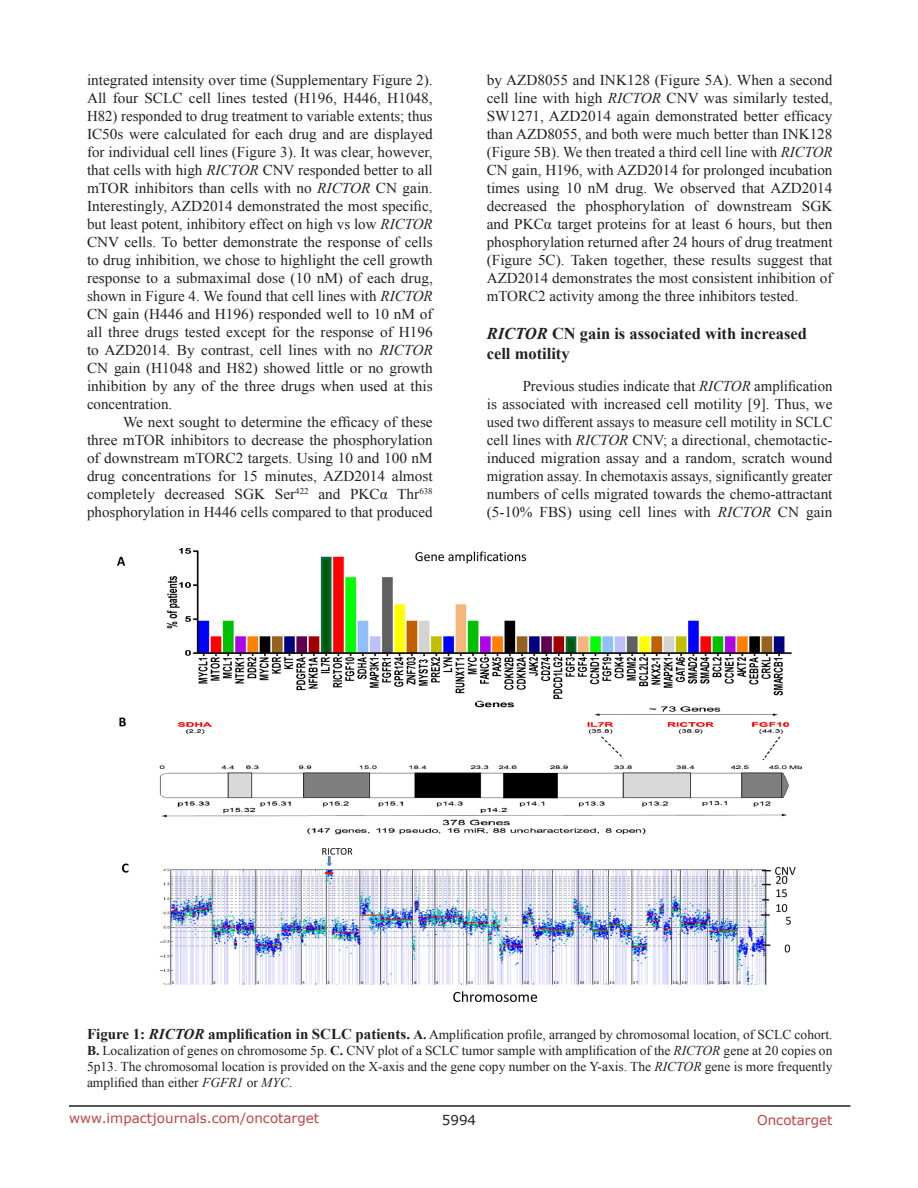
<style>
.page{position:relative;width:918px;height:1188px;background:#fff}
.page>*{position:absolute;margin:0;border:0;box-sizing:border-box;transform-origin:0 0}
.SubHeading{font:700 16.5px/19.8px "Times New Roman";color:#231f20}
.BodyText{font:15px/18px "Times New Roman";color:#231f20;text-align:justify}
.figuretext{font:13.5px/16.2px "Times New Roman";color:#231f20;text-align:justify}
.t1{font:13.5px "Verdana";color:#c24141}
.t2{font:13.5px "Verdana";color:#231f20}
.s1{font-style:italic}
.s2{font-weight:700;font-size:15px}
.s3{font-weight:700;font-style:italic;font-size:15px}
.s4{font-weight:700}
</style>
<div class="page">
<hr style="left:69px;top:1105px;width:781px;height:2px;background:#231f20">
<img style="left:118px;top:548px;width:684px;height:453px">
<p class="BodyText" style="left:87px;top:71px;width:347px">integrated intensity over time (Supplementary Figure 2).<br>All four SCLC cell lines tested (H196, H446, H1048, H82) responded to drug treatment to variable extents; thus IC50s were calculated for each drug and are displayed for individual cell lines (Figure 3). It was clear, however, that cells with high <span class="s1">RICTOR</span> CNV responded better to all mTOR inhibitors than cells with no <span class="s1">RICTOR</span> CN gain.<br>Interestingly, AZD2014 demonstrated the most specific, but least potent, inhibitory effect on high vs low <span class="s1">RICTOR </span>CNV cells. To better demonstrate the response of cells to drug inhibition, we chose to highlight the cell growth response to a submaximal dose (10 nM) of each drug, shown in Figure 4. We found that cell lines with <span class="s1">RICTOR </span>CN gain (H446 and H196) responded well to 10 nM of all three drugs tested except for the response of H196 to AZD2014. By contrast, cell lines with no <span class="s1">RICTOR </span>CN gain (H1048 and H82) showed little or no growth inhibition by any of the three drugs when used at this concentration.</p>
<p class="BodyText" style="left:87px;top:413px;width:347px;text-indent:36px">We next sought to determine the efficacy of these three mTOR inhibitors to decrease the phosphorylation of downstream mTORC2 targets. Using 10 and 100 nM drug concentrations for 15 minutes, AZD2014 almost completely decreased SGK Ser<sup>422</sup> and PKCα Thr<sup>638 </sup>phosphorylation in H446 cells compared to that produced</p>
<p class="BodyText" style="left:487px;top:71px;width:347px">by AZD8055 and INK128 (Figure 5A). When a second cell line with high <span class="s1">RICTOR</span> CNV was similarly tested, SW1271, AZD2014 again demonstrated better efficacy than AZD8055, and both were much better than INK128 (Figure 5B). We then treated a third cell line with <span class="s1">RICTOR </span>CN gain, H196, with AZD2014 for prolonged incubation times using 10 nM drug. We observed that AZD2014 decreased the phosphorylation of downstream SGK and PKCα target proteins for at least 6 hours, but then phosphorylation returned after 24 hours of drug treatment (Figure 5C). Taken together, these results suggest that AZD2014 demonstrates the most consistent inhibition of mTORC2 activity among the three inhibitors tested.</p>
<p class="SubHeading" style="left:487px;top:323px;width:322px"><span class="s1">RICTOR</span> CN gain is associated with increased cell motility</p>
<p class="BodyText" style="left:487px;top:376px;width:347px;text-indent:36px">Previous studies indicate that <span class="s1">RICTOR</span> amplification is associated with increased cell motility [9]. Thus, we used two different assays to measure cell motility in SCLC cell lines with <span class="s1">RICTOR</span> CNV; a directional, chemotactic&shy;induced migration assay and a random, scratch wound migration assay. In chemotaxis assays, significantly greater numbers of cells migrated towards the chemo-attractant (5-10% FBS) using cell lines with <span class="s1">RICTOR</span> CN gain</p>
<p class="figuretext" style="left:87px;top:1026px;width:747px"><span class="s2">Figure 1:</span> <span class="s3">RICTOR</span> <span class="s2">amplification in SCLC patients.</span> <span class="s4">A.</span> Amplification profile, arranged by chromosomal location, of SCLC cohort.<br><span class="s4">B.</span> Localization of genes on chromosome 5p. <span class="s4">C.</span> CNV plot of a SCLC tumor sample with amplification of the <span class="s1">RICTOR</span> gene at 20 copies on 5p13. The chromosomal location is provided on the X-axis and the gene copy number on the Y-axis. The <span class="s1">RICTOR</span> gene is more frequently amplified than either <span class="s1">FGFR1</span> or <span class="s1">MYC</span>.</p>
<p class="t1" style="left:69px;top:1109px;width:252px">www.impactjournals.com/oncotarget</p>
<p class="t2" style="left:442px;top:1111px;width:36px">5994</p>
<p class="t1" style="left:757px;top:1111px;width:77px">Oncotarget</p>
</div>
